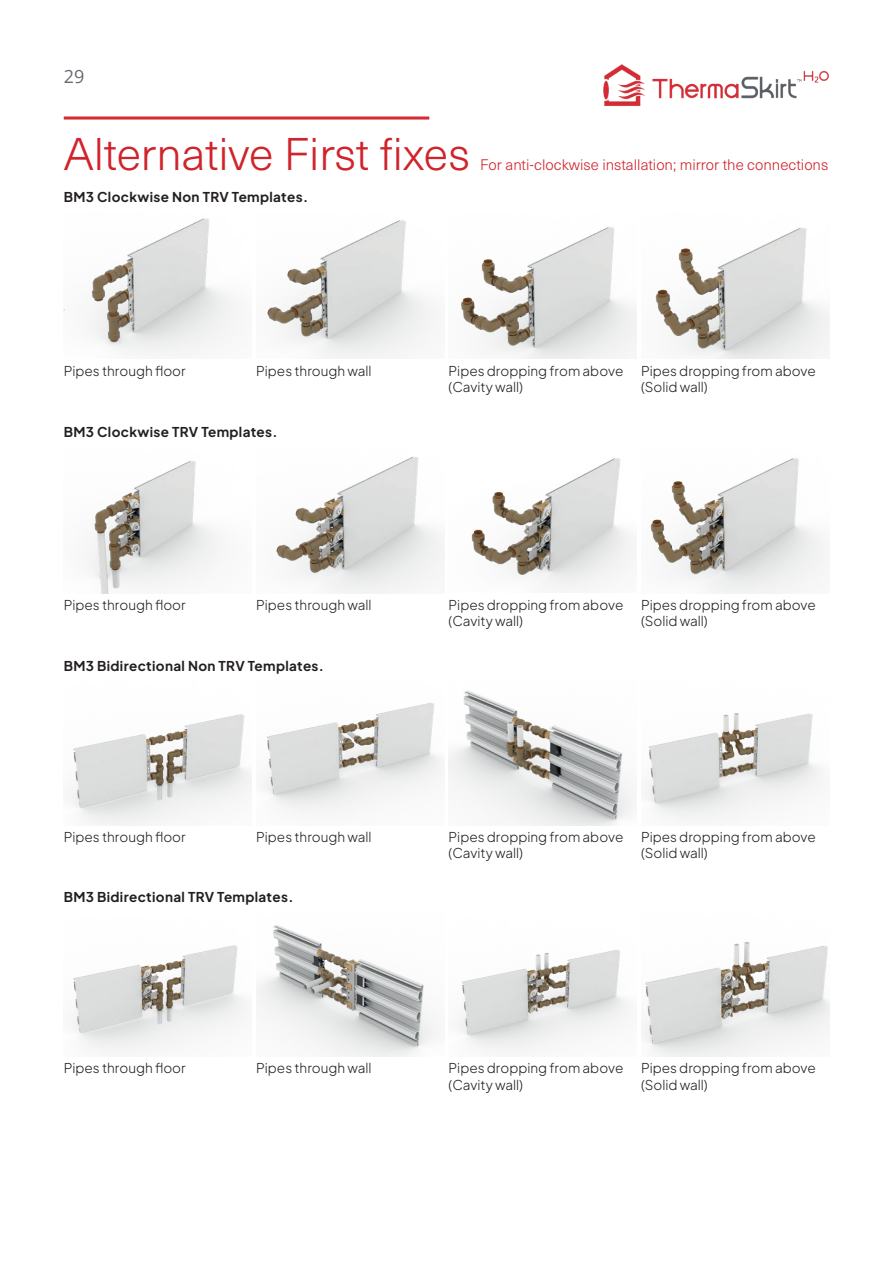
<style>
.page{position:relative;width:893px;height:1263px;background:#fff}
.page>*{position:absolute;margin:0;border:0;box-sizing:border-box;transform-origin:0 0}
.t1{font:300 45px "Neue Haas Unica W1 G";color:#d0232a}
.t2{font:18px "Open Sans";color:#666970}
.t3{font:300 15px "Neue Haas Unica W1 G";color:#d0232a}
.t4{font:300 13.5px/16.2px "Plus Jakarta Sans";color:#231f20}
.t5{font:13.5px "Plus Jakarta Sans";letter-spacing:.025em;color:#231f20}
</style>
<div class="page">
<img style="left:603px;top:64px;width:226px;height:43px">
<img style="left:64px;top:218px;width:176px;height:138px">
<img style="left:655px;top:227px;width:174px;height:132px">
<img style="left:461px;top:227px;width:176px;height:132px">
<img style="left:267px;top:220px;width:170px;height:138px">
<img style="left:87px;top:460px;width:135px;height:133px">
<img style="left:276px;top:456px;width:168px;height:137px">
<img style="left:471px;top:458px;width:163px;height:132px">
<img style="left:650px;top:458px;width:179px;height:135px">
<img style="left:70px;top:714px;width:182px;height:111px">
<img style="left:263px;top:703px;width:180px;height:111px">
<img style="left:449px;top:690px;width:187px;height:135px">
<img style="left:645px;top:713px;width:177px;height:108px">
<img style="left:72px;top:945px;width:174px;height:107px">
<img style="left:256px;top:925px;width:181px;height:132px">
<img style="left:458px;top:950px;width:171px;height:103px">
<img style="left:641px;top:942px;width:188px;height:115px">
<h2 class="t2" style="left:64px;top:64px;width:22px">29</h2>
<h1 class="t1" style="left:64px;top:121px;width:408px">Alternative First fixes</h1>
<p class="t5" style="left:64px;top:186px;width:246px">BM3 Clockwise Non TRV Templates.</p>
<p class="t3" style="left:480px;top:153px;width:349px">For anti-clockwise installation; mirror the connections</p>
<p class="t4" style="left:64px;top:362px;width:123px">Pipes through floor</p>
<p class="t4" style="left:256px;top:362px;width:117px">Pipes through wall</p>
<p class="t4" style="left:449px;top:362px;width:176px">Pipes dropping from above (Cavity wall)</p>
<p class="t4" style="left:641px;top:362px;width:176px">Pipes dropping from above (Solid wall)</p>
<p class="t5" style="left:64px;top:421px;width:215px">BM3 Clockwise TRV Templates.</p>
<p class="t4" style="left:64px;top:595px;width:123px">Pipes through floor</p>
<p class="t4" style="left:256px;top:595px;width:117px">Pipes through wall</p>
<p class="t4" style="left:449px;top:595px;width:176px">Pipes dropping from above (Cavity wall)</p>
<p class="t4" style="left:641px;top:595px;width:176px">Pipes dropping from above (Solid wall)</p>
<p class="t5" style="left:64px;top:654px;width:262px">BM3 Bidirectional Non TRV Templates.</p>
<p class="t4" style="left:64px;top:827px;width:123px">Pipes through floor</p>
<p class="t4" style="left:256px;top:827px;width:117px">Pipes through wall</p>
<p class="t4" style="left:449px;top:827px;width:176px">Pipes dropping from above (Cavity wall)</p>
<p class="t4" style="left:641px;top:827px;width:176px">Pipes dropping from above (Solid wall)</p>
<p class="t5" style="left:64px;top:886px;width:231px">BM3 Bidirectional TRV Templates.</p>
<p class="t4" style="left:64px;top:1059px;width:123px">Pipes through floor</p>
<p class="t4" style="left:256px;top:1059px;width:117px">Pipes through wall</p>
<p class="t4" style="left:449px;top:1059px;width:176px">Pipes dropping from above (Cavity wall)</p>
<p class="t4" style="left:641px;top:1059px;width:176px">Pipes dropping from above (Solid wall)</p>
</div>
